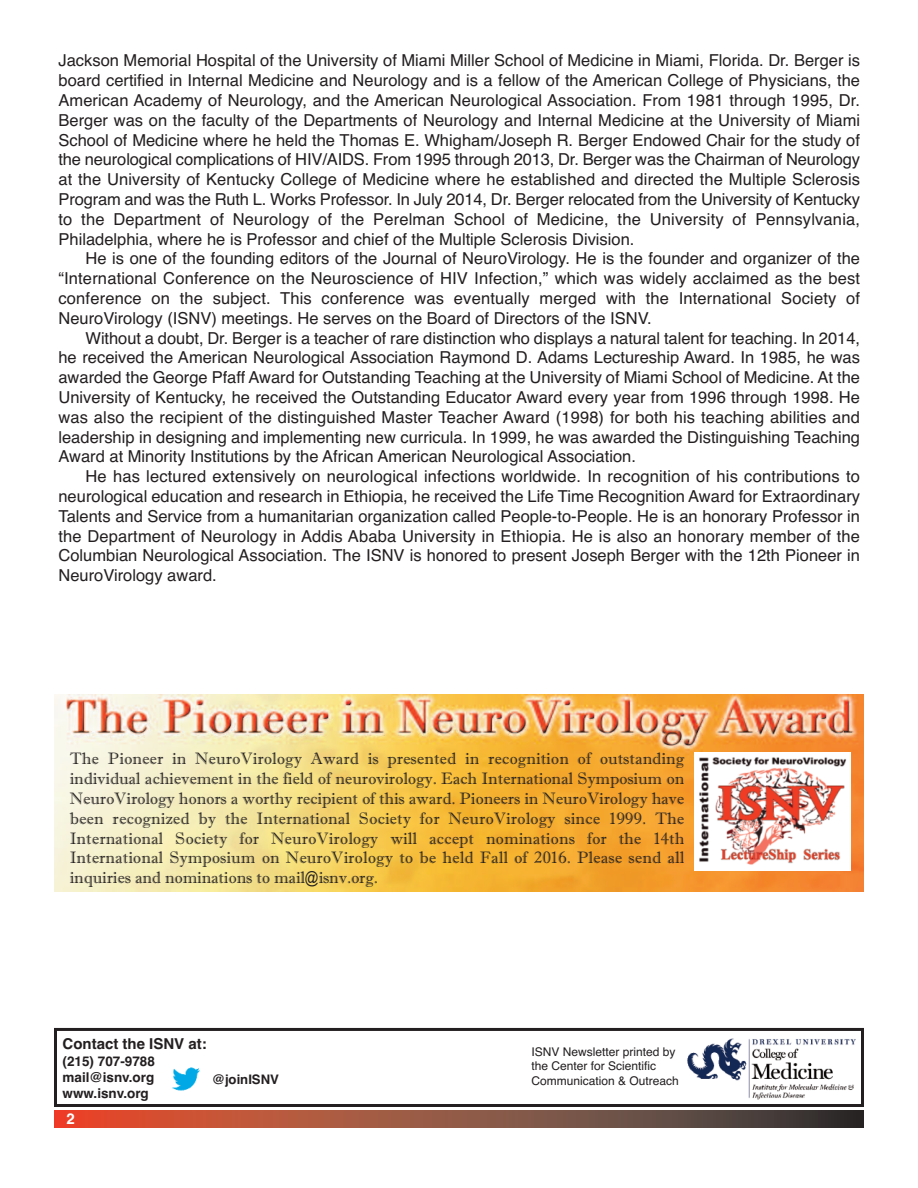
<style>
.page{position:relative;width:918px;height:1188px;background:#fff}
.page>*{position:absolute;margin:0;border:0;box-sizing:border-box;transform-origin:0 0}
.t1{font:16.5px/19.8px "Helvetica";color:#231f20;text-align:justify}
.t2{font:16.5px/19.8px "Imprint MT Shadow";color:#231f20;text-align:justify}
.t3{font:700 15px "Helvetica";color:#231f20}
.t4{font:700 15px "Helvetica";color:#fff}
.t5{font:700 13.5px/16.2px "Helvetica";color:#231f20;text-align:justify}
.t6{font:700 13.2px "Helvetica";color:#231f20}
.t7{font:12px/14.4px "Helvetica";color:#231f20}
</style>
<div class="page">
<svg style="left:54px;top:1111px;width:810px;height:17px;background:#8f4e3d"></svg>
<div style="left:54px;top:1028px;width:810px;height:79px;border:3px solid #231f20"></div>
<img style="left:687px;top:1038px;width:169px;height:62px">
<img style="left:172px;top:1067px;width:28px;height:24px">
<img style="left:54px;top:694px;width:810px;height:197px">
<img style="left:694px;top:752px;width:156px;height:119px">
<p class="t1" style="left:58px;top:51px;width:803px">Jackson Memorial Hospital of the University of Miami Miller School of Medicine in Miami, Florida. Dr. Berger is board certified in Internal Medicine and Neurology and is a fellow of the American College of Physicians, the American Academy of Neurology, and the American Neurological Association. From 1981 through 1995, Dr.<br>Berger was on the faculty of the Departments of Neurology and Internal Medicine at the University of Miami School of Medicine where he held the Thomas E. Whigham/Joseph R. Berger Endowed Chair for the study of the neurological complications of HIV/AIDS. From 1995 through 2013, Dr. Berger was the Chairman of Neurology at the University of Kentucky College of Medicine where he established and directed the Multiple Sclerosis Program and was the Ruth L. Works Professor. In July 2014, Dr. Berger relocated from the University of Kentucky to the Department of Neurology of the Perelman School of Medicine, the University of Pennsylvania, Philadelphia, where he is Professor and chief of the Multiple Sclerosis Division.</p>
<p class="t1" style="left:58px;top:249px;width:803px;text-indent:27px">He is one of the founding editors of the Journal of NeuroVirology. He is the founder and organizer of the “International Conference on the Neuroscience of HIV Infection,” which was widely acclaimed as the best conference on the subject. This conference was eventually merged with the International Society of NeuroVirology (ISNV) meetings. He serves on the Board of Directors of the ISNV.</p>
<p class="t1" style="left:58px;top:328px;width:803px;text-indent:27px">Without a doubt, Dr. Berger is a teacher of rare distinction who displays a natural talent for teaching. In 2014, he received the American Neurological Association Raymond D. Adams Lectureship Award. In 1985, he was awarded the George Pfaff Award for Outstanding Teaching at the University of Miami School of Medicine. At the University of Kentucky, he received the Outstanding Educator Award every year from 1996 through 1998. He was also the recipient of the distinguished Master Teacher Award (1998) for both his teaching abilities and leadership in designing and implementing new curricula. In 1999, he was awarded the Distinguishing Teaching Award at Minority Institutions by the African American Neurological Association.</p>
<p class="t1" style="left:58px;top:467px;width:803px;text-indent:27px">He has lectured extensively on neurological infections worldwide. In recognition of his contributions to neurological education and research in Ethiopia, he received the Life Time Recognition Award for Extraordinary Talents and Service from a humanitarian organization called People-to-People. He is an honorary Professor in the Department of Neurology in Addis Ababa University in Ethiopia. He is also an honorary member of the Columbian Neurological Association. The ISNV is honored to present Joseph Berger with the 12th Pioneer in NeuroVirology award.</p>
<p class="t2" style="left:70px;top:749px;width:616px">The Pioneer in NeuroVirology Award is presented in recognition of outstanding individual achievement in the field of neurovirology. Each International Symposium on NeuroVirology honors a worthy recipient of this award. Pioneers in NeuroVirology have been recognized by the International Society for NeuroVirology since 1999. The International Society for NeuroVirology will accept nominations for the 14th International Symposium on NeuroVirology to be held Fall of 2016. Please send all inquiries and nominations to mail@isnv.org.</p>
<p class="t3" style="left:63px;top:1035px;width:146px">Contact the ISNV at:</p>
<p class="t5" style="left:63px;top:1053px;width:94px">(215) 707-9788 mail@isnv.org www.isnv.org</p>
<p class="t6" style="left:212px;top:1072px;width:68px">@joinISNV</p>
<p class="t4" style="left:67px;top:1110px;width:10px">2</p>
<p class="t7" style="left:532px;top:1045px;width:149px">ISNV Newsletter printed by the Center for Scientific<br>Communication &amp; Outreach</p>
</div>
